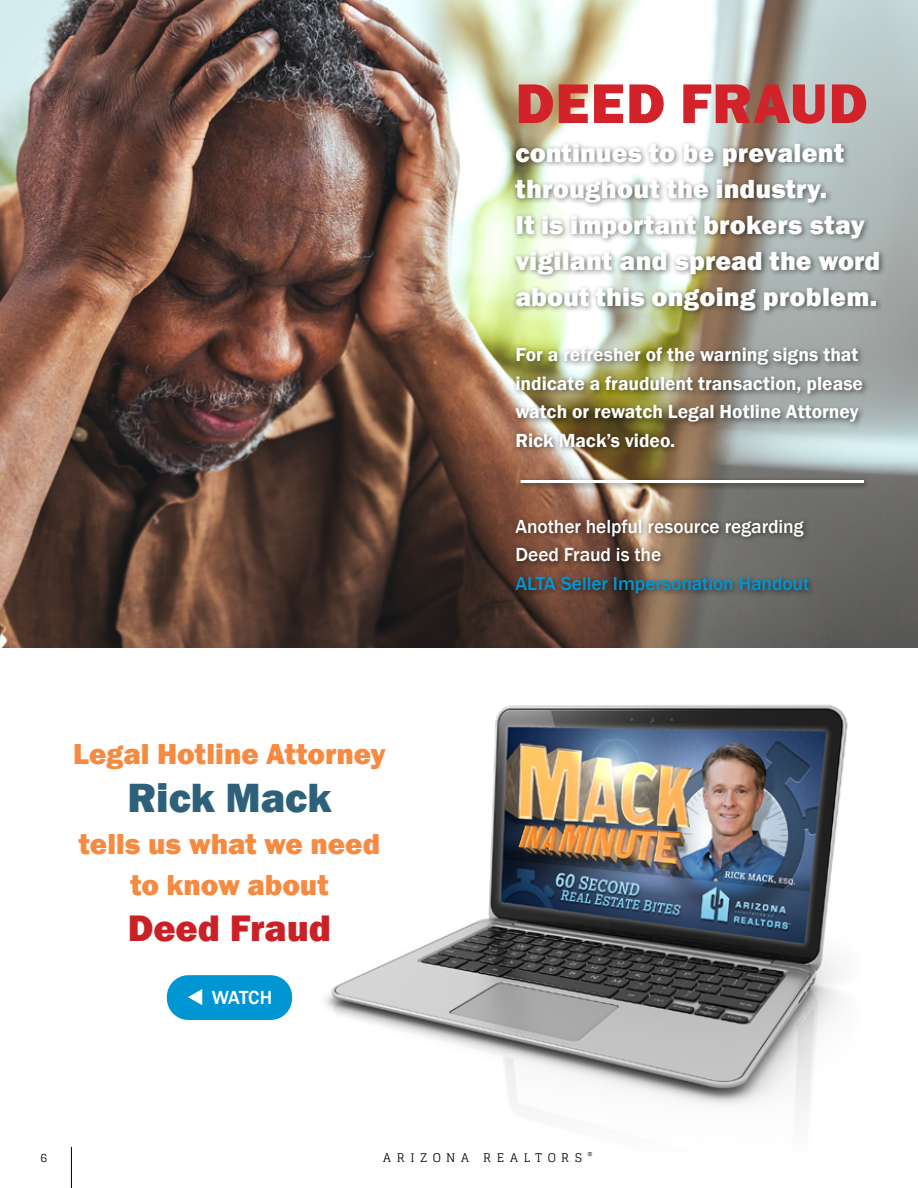
<style>
.page{position:relative;width:918px;height:1188px;background:#fff}
.page>*{position:absolute;margin:0;border:0;box-sizing:border-box;transform-origin:0 0}
.t1{font:800 57.9px "Franklin Gothic";letter-spacing:.015em;color:#d2232a}
.t2{font:800 42px "Franklin Gothic";color:#2c6179}
.t3{font:800 37.95px "Franklin Gothic";letter-spacing:-.005em;color:#ca2127}
.t4{font:800 29.7px/41.2px "Franklin Gothic";color:#f68a41;text-align:center}
.t5{font:800 27px/36px "Franklin Gothic";letter-spacing:.01em;color:#fff}
.t6{font:600 19.5px/28.5px "Franklin Gothic";color:#fff}
.t7{font:500 19.5px/28.5px "Franklin Gothic";letter-spacing:-.005em;color:#fff}
.t8{font:500 19.5px "Franklin Gothic";letter-spacing:-.005em;color:#0095d3}
.t9{font:12px "Glegoo";letter-spacing:.48em;color:#000}
</style>
<div class="page">
<hr style="left:71px;top:1147px;width:1px;height:41px;background:#000">
<img style="left:325px;top:704px;width:523px;height:407px">
<img style="left:0;top:0;width:918px;height:648px">
<div style="left:511px;top:141px;width:374px;height:312px;background:#000;opacity:.53"></div>
<div style="left:167px;top:975px;width:125px;height:45px;background:#0095d3;border-radius:22px"></div>
<div style="left:512px;top:516px;width:305px;height:84px;background:#000;opacity:.53"></div>
<div style="left:516px;top:476px;width:355px;height:14px;background:#000;opacity:.53"></div>
<hr style="left:521px;top:480px;width:343px;height:3px;background:#fff">
<h1 class="t1" style="left:515px;top:66px;width:354px">DEED FRAUD</h1>
<h3 class="t5" style="left:515px;top:135px;width:366px">continues to be prevalent throughout the industry.<br>It is important brokers stay vigilant and spread the word about this ongoing problem.</h3>
<p class="t6" style="left:515px;top:341px;width:349px">For a refresher of the warning signs that indicate a fraudulent transaction, please watch or rewatch Legal Hotline Attorney Rick Mack’s video.</p>
<p class="t7" style="left:515px;top:512px;width:290px">Another helpful resource regarding<br>Deed Fraud is the</p>
<p class="t8" style="left:515px;top:571px;width:295px">ALTA Seller Impersonation Handout</p>
<h3 class="t4" style="left:73px;top:734px;width:314px">Legal Hotline Attorney</h3>
<h2 class="t2" style="left:128px;top:771px;width:205px">Rick Mack</h2>
<h3 class="t4" style="left:79px;top:823px;width:303px">tells us what we need to know about</h3>
<h3 class="t3" style="left:128px;top:904px;width:205px">Deed Fraud</h3>
<p class="t7" style="left:187px;top:983px;width:87px">▼ WATCH</p>
<p class="t9" style="left:40px;top:1151px;width:8px">6</p>
<p class="t9" style="left:383px;top:1151px;width:211px">ARIZONA REALTORS <sup>®</sup></p>
</div>
